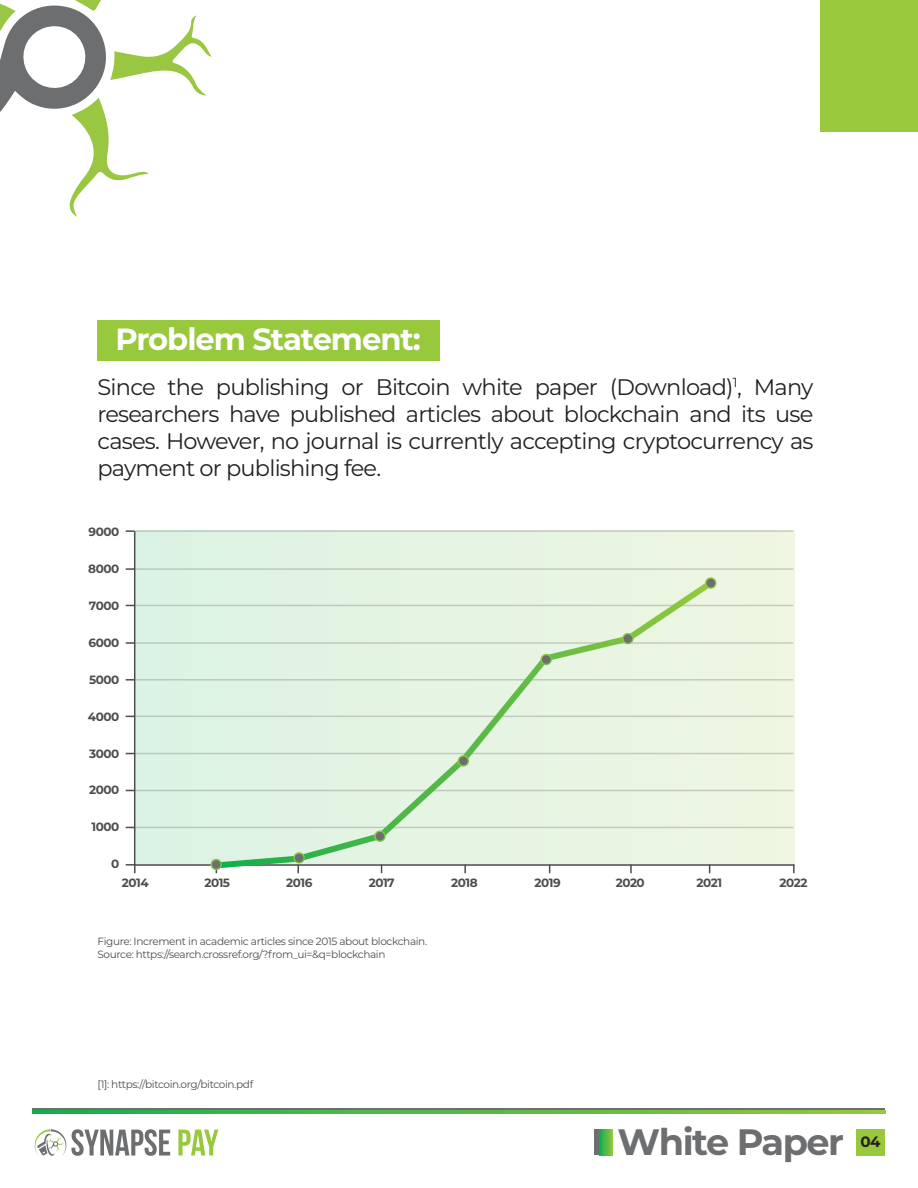
<style>
.page{position:relative;width:918px;height:1188px;background:#fff}
.page>*{position:absolute;margin:0;border:0;box-sizing:border-box;transform-origin:0 0}
.t1{font:700 36.75px "Montserrat";letter-spacing:-.04em;color:#6d6e70}
.t2{font:700 30.6px "Montserrat";letter-spacing:-.035em;color:#fff}
.t3{font:22.5px/27px "Montserrat";letter-spacing:-.035em;color:#231f20;text-align:justify}
.t4{font:700 15px "Montserrat";color:#231f20}
.t5{font:700 12px "Montserrat";letter-spacing:-.035em;color:#4d4d4f}
.t6{font:10.5px/12.6px "Montserrat";letter-spacing:-.035em;color:#4d4d4f}
</style>
<div class="page">
<svg style="left:178px;top:1130px;width:40px;height:26px"></svg>
<svg style="left:34px;top:1129px;width:136px;height:27px"></svg>
<svg style="left:595px;top:1130px;width:5px;height:25px"></svg>
<svg style="left:600px;top:1130px;width:12px;height:25px"></svg>
<div style="left:856px;top:1129px;width:29px;height:27px;background:#98c93c"></div>
<hr style="left:33px;top:1108px;width:852px;height:4px;background:#6d6e70">
<svg style="left:33px;top:1110px;width:852px;height:4px;background:#55ba45"></svg>
<div style="left:98px;top:320px;width:342px;height:40px;background:#98c93c"></div>
<svg style="left:0;top:0;width:212px;height:217px"></svg>
<div style="left:820px;top:0;width:98px;height:131px;background:#98c93c"></div>
<svg style="left:133px;top:530px;width:662px;height:336px;background:#e2f1e0"></svg>
<svg style="left:208px;top:574px;width:512px;height:298px;background:#e0f0de"></svg>
<div style="left:294px;top:853px;width:10px;height:10px;background:#6d6e70;border-radius:50%"></div>
<div style="left:293px;top:852px;width:12px;height:12px;border:2px solid #fff;border-radius:50%"></div>
<div style="left:375px;top:831px;width:10px;height:10px;background:#6d6e70;border-radius:50%"></div>
<div style="left:374px;top:830px;width:12px;height:12px;border:2px solid #fff;border-radius:50%"></div>
<div style="left:458px;top:756px;width:10px;height:10px;background:#6d6e70;border-radius:50%"></div>
<div style="left:458px;top:755px;width:11px;height:12px;border:2px solid #fff;border-radius:50%"></div>
<div style="left:541px;top:655px;width:10px;height:9px;background:#6d6e70;border-radius:50%"></div>
<div style="left:541px;top:654px;width:11px;height:11px;border:2px solid #fff;border-radius:50%"></div>
<div style="left:623px;top:634px;width:10px;height:9px;background:#6d6e70;border-radius:50%"></div>
<div style="left:622px;top:633px;width:12px;height:11px;border:2px solid #fff;border-radius:50%"></div>
<div style="left:706px;top:578px;width:10px;height:10px;background:#6d6e70;border-radius:50%"></div>
<div style="left:705px;top:577px;width:11px;height:12px;border:2px solid #fff;border-radius:50%"></div>
<svg style="left:126px;top:530px;width:8px;height:2px"></svg>
<svg style="left:126px;top:568px;width:8px;height:2px"></svg>
<svg style="left:126px;top:642px;width:8px;height:2px"></svg>
<svg style="left:126px;top:679px;width:8px;height:2px"></svg>
<svg style="left:126px;top:864px;width:10px;height:9px"></svg>
<svg style="left:297px;top:865px;width:2px;height:8px"></svg>
<svg style="left:464px;top:865px;width:2px;height:8px"></svg>
<svg style="left:630px;top:865px;width:2px;height:8px"></svg>
<svg style="left:793px;top:865px;width:2px;height:8px"></svg>
<div style="left:211px;top:859px;width:10px;height:10px;background:#6d6e70;border-radius:50%"></div>
<div style="left:211px;top:859px;width:11px;height:11px;border:2px solid #fff;border-radius:50%"></div>
<h2 class="t2" style="left:115px;top:317px;width:307px">Problem Statement:</h2>
<p class="t3" style="left:98px;top:373px;width:718px">Since the publishing or Bitcoin white paper (Download)<sup>1</sup>, Many researchers have published articles about blockchain and its use cases. However, no journal is currently accepting cryptocurrency as payment or publishing fee.</p>
<p class="t5" style="left:89px;top:523px;width:32px">9000</p>
<p class="t5" style="left:88px;top:560px;width:33px">8000</p>
<p class="t5" style="left:89px;top:597px;width:32px">7000</p>
<p class="t5" style="left:89px;top:634px;width:32px">6000</p>
<p class="t5" style="left:89px;top:671px;width:32px">5000</p>
<p class="t5" style="left:88px;top:708px;width:33px">4000</p>
<p class="t5" style="left:89px;top:745px;width:32px">3000</p>
<p class="t5" style="left:89px;top:782px;width:32px">2000</p>
<p class="t5" style="left:91px;top:818px;width:29px">1000</p>
<p class="t5" style="left:111px;top:855px;width:10px">0</p>
<p class="t5" style="left:122px;top:874px;width:28px">2014</p>
<p class="t5" style="left:204px;top:874px;width:27px">2015</p>
<p class="t5" style="left:286px;top:874px;width:28px">2016</p>
<p class="t5" style="left:369px;top:874px;width:28px">2017</p>
<p class="t5" style="left:451px;top:874px;width:28px">2018</p>
<p class="t5" style="left:534px;top:874px;width:28px">2019</p>
<p class="t5" style="left:616px;top:874px;width:31px">2020</p>
<p class="t5" style="left:696px;top:874px;width:27px">2021</p>
<p class="t5" style="left:779px;top:874px;width:30px">2022</p>
<p class="t6" style="left:98px;top:935px;width:331px">Figure: Increment in academic articles since 2015 about blockchain.<br>Source: https://search.crossref.org/?from_ui=&amp;q=blockchain</p>
<p class="t6" style="left:98px;top:1078px;width:157px">[1]: https://bitcoin.org/bitcoin.pdf</p>
<h1 class="t1" style="left:618px;top:1115px;width:228px">White Paper</h1>
<p class="t4" style="left:861px;top:1131px;width:21px">04</p>
</div>
